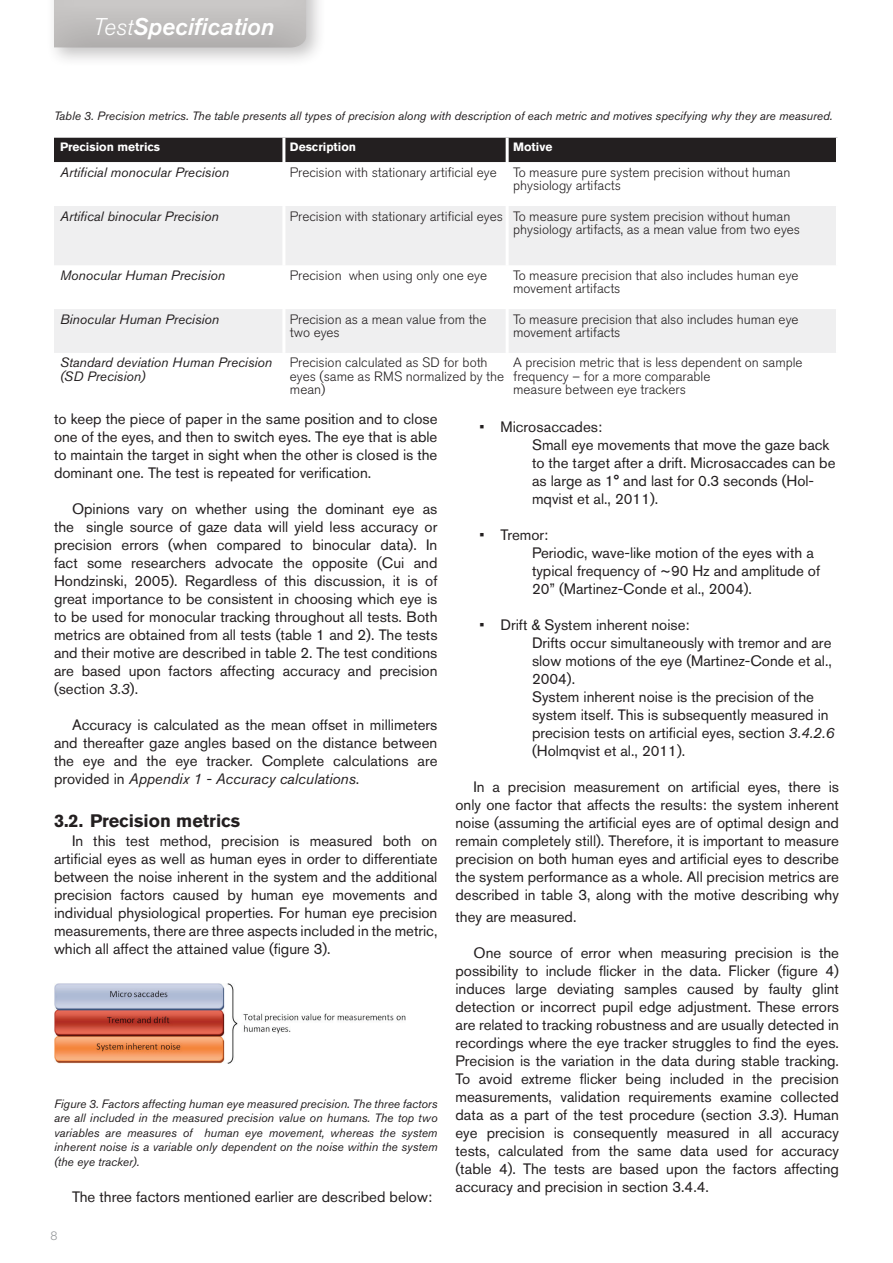
<style>
.page{position:relative;width:893px;height:1263px;background:#fff}
.page>*{position:absolute;margin:0;border:0;box-sizing:border-box;transform-origin:0 0}
.t1{font:italic 500 24px "Akzidenz Grotesk BE";color:#fff}
.t2{font:700 18px "Akzidenz Grotesk BE";color:#231f20}
.t3{font:15px/18px "Akzidenz Grotesk BE";color:#231f20;text-align:justify}
.t4{font:300 13.5px/13.5px "Akzidenz Grotesk BE";color:#231f20}
.t5{font:italic 13.5px/13.5px "Akzidenz Grotesk BE";color:#231f20}
.t6{font:italic 12px/14.4px "Akzidenz Grotesk BE";color:#231f20;text-align:justify}
.t7{font:700 12px "Akzidenz Grotesk BE";color:#fff}
.t8{font:300 12px "Akzidenz Grotesk BE";color:#939598}
.s1{font-weight:300}
.s2{font-style:italic}
</style>
<div class="page">
<div style="left:46px;top:0;width:281px;height:68px;background:#231f20;opacity:.27"></div>
<div style="left:53px;top:0;width:255px;height:48px;background:#231f20;opacity:.27"></div>
<img style="left:54px;top:983px;width:352px;height:81px">
<div style="left:54px;top:138px;width:782px;height:24px;background:#231f20"></div>
<svg style="left:54px;top:206px;width:782px;height:147px;fill:#efeff0"></svg>
<hr style="left:282px;top:138px;width:3px;height:24px;background:#fff">
<hr style="left:506px;top:138px;width:3px;height:24px;background:#fff">
<hr style="left:282px;top:206px;width:3px;height:59px;background:#fff">
<hr style="left:506px;top:206px;width:3px;height:59px;background:#fff">
<hr style="left:282px;top:265px;width:3px;height:44px;background:#fff">
<hr style="left:506px;top:265px;width:3px;height:44px;background:#fff">
<hr style="left:282px;top:309px;width:3px;height:44px;background:#fff">
<hr style="left:506px;top:309px;width:3px;height:44px;background:#fff">
<h1 class="t1" style="left:93px;top:13px;width:183px"><span class="s1">Test</span>Specification</h1>
<p class="t6" style="left:54px;top:108px;width:780px">Table 3. Precision metrics. The table presents all types of precision along with description of each metric and motives specifying why they are measured.</p>
<p class="t7" style="left:60px;top:140px;width:102px">Precision metrics</p>
<p class="t7" style="left:290px;top:140px;width:68px">Description</p>
<p class="t7" style="left:513px;top:140px;width:41px">Motive</p>
<p class="t5" style="left:60px;top:165px;width:171px">Artificial monocular Precision</p>
<p class="t4" style="left:513px;top:166px;width:279px;text-indent:-223px">Precision with stationary artificial eye To measure pure system precision without human physiology artifacts</p>
<p class="t5" style="left:60px;top:209px;width:160px">Artifical binocular Precision</p>
<p class="t4" style="left:513px;top:209px;width:288px;text-indent:-223px">Precision with stationary artificial eyes To measure pure system precision without human physiology artifacts, as a mean value from two eyes</p>
<p class="t5" style="left:60px;top:268px;width:167px">Monocular Human Precision</p>
<p class="t4" style="left:290px;top:269px;width:199px">Precision when using only one eye</p>
<p class="t4" style="left:513px;top:269px;width:287px">To measure precision that also includes human eye movement artifacts</p>
<p class="t5" style="left:60px;top:312px;width:161px">Binocular Human Precision</p>
<p class="t4" style="left:290px;top:313px;width:198px">Precision as a mean value from the two eyes</p>
<p class="t4" style="left:513px;top:313px;width:287px">To measure precision that also includes human eye movement artifacts</p>
<p class="t5" style="left:60px;top:356px;width:214px">Standard deviation Human Precision (SD Precision)</p>
<p class="t4" style="left:290px;top:356px;width:216px">Precision calculated as SD for both eyes (same as RMS normalized by the mean)</p>
<p class="t4" style="left:513px;top:356px;width:291px">A precision metric that is less dependent on sample frequency – for a more comparable<br>measure between eye trackers</p>
<p class="t3" style="left:54px;top:410px;width:385px">to keep the piece of paper in the same position and to close one of the eyes, and then to switch eyes. The eye that is able to maintain the target in sight when the other is closed is the dominant one. The test is repeated for verification.</p>
<p class="t3" style="left:54px;top:500px;width:385px;text-indent:18px">Opinions vary on whether using the dominant eye as the single source of gaze data will yield less accuracy or precision errors (when compared to binocular data). In fact some researchers advocate the opposite (Cui and Hondzinski, 2005). Regardless of this discussion, it is of great importance to be consistent in choosing which eye is to be used for monocular tracking throughout all tests. Both metrics are obtained from all tests (table 1 and 2). The tests and their motive are described in table 2. The test conditions are based upon factors affecting accuracy and precision (section <span class="s2">3.3</span>).</p>
<p class="t3" style="left:54px;top:716px;width:385px;text-indent:18px">Accuracy is calculated as the mean offset in millimeters and thereafter gaze angles based on the distance between the eye and the eye tracker. Complete calculations are provided in <span class="s2">Appendix 1 - Accuracy calculations</span>.</p>
<p class="t2" style="left:54px;top:810px;width:188px">3.2. Precision metrics</p>
<p class="t3" style="left:54px;top:832px;width:385px;text-indent:18px">In this test method, precision is measured both on artificial eyes as well as human eyes in order to differentiate between the noise inherent in the system and the additional precision factors caused by human eye movements and individual physiological properties. For human eye precision measurements, there are three aspects included in the metric, which all affect the attained value (figure 3).</p>
<p class="t6" style="left:54px;top:1096px;width:385px">Figure 3. Factors affecting human eye measured precision. The three factors are all included in the measured precision value on humans. The top two variables are measures of human eye movement, whereas the system inherent noise is a variable only dependent on the noise within the system (the eye tracker).</p>
<p class="t3" style="left:72px;top:1187px;width:362px">The three factors mentioned earlier are described below:</p>
<p class="t8" style="left:51px;top:1229px;width:8px">8</p>
<p class="t3" style="left:532px;top:418px;width:305px;text-align:left;text-indent:-52px">• Microsaccades:<br>Small eye movements that move the gaze back to the target after a drift. Microsaccades can be as large as 1° and last for 0.3 seconds (Hol&shy;mqvist et al., 2011).</p>
<p class="t3" style="left:532px;top:526px;width:290px;text-align:left;text-indent:-52px">• Tremor:<br>Periodic, wave-like motion of the eyes with a typical frequency of ~90 Hz and amplitude of 20” (Martinez-Conde et al., 2004).</p>
<p class="t3" style="left:532px;top:616px;width:304px;text-align:left;text-indent:-52px">• Drift &amp; System inherent noise:<br>Drifts occur simultaneously with tremor and are slow motions of the eye (Martinez-Conde et al., 2004).<br>System inherent noise is the precision of the system itself. This is subsequently measured in precision tests on artificial eyes, section <span class="s2">3.4.2.6 </span>(Holmqvist et al., 2011).</p>
<p class="t3" style="left:455px;top:778px;width:385px;text-indent:18px">In a precision measurement on artificial eyes, there is only one factor that affects the results: the system inherent noise (assuming the artificial eyes are of optimal design and remain completely still). Therefore, it is important to measure precision on both human eyes and artificial eyes to describe the system performance as a whole. All precision metrics are described in table 3, along with the motive describing why</p>
<p class="t3" style="left:455px;top:907px;width:122px">they are measured.</p>
<p class="t3" style="left:455px;top:943px;width:385px;text-indent:18px">One source of error when measuring precision is the possibility to include flicker in the data. Flicker (figure 4) induces large deviating samples caused by faulty glint detection or incorrect pupil edge adjustment. These errors are related to tracking robustness and are usually detected in recordings where the eye tracker struggles to find the eyes.<br>Precision is the variation in the data during stable tracking.<br>To avoid extreme flicker being included in the precision measurements, validation requirements examine collected data as a part of the test procedure (section <span class="s2">3.3</span>). Human eye precision is consequently measured in all accuracy tests, calculated from the same data used for accuracy (table 4). The tests are based upon the factors affecting accuracy and precision in section 3.4.4.</p>
</div>
